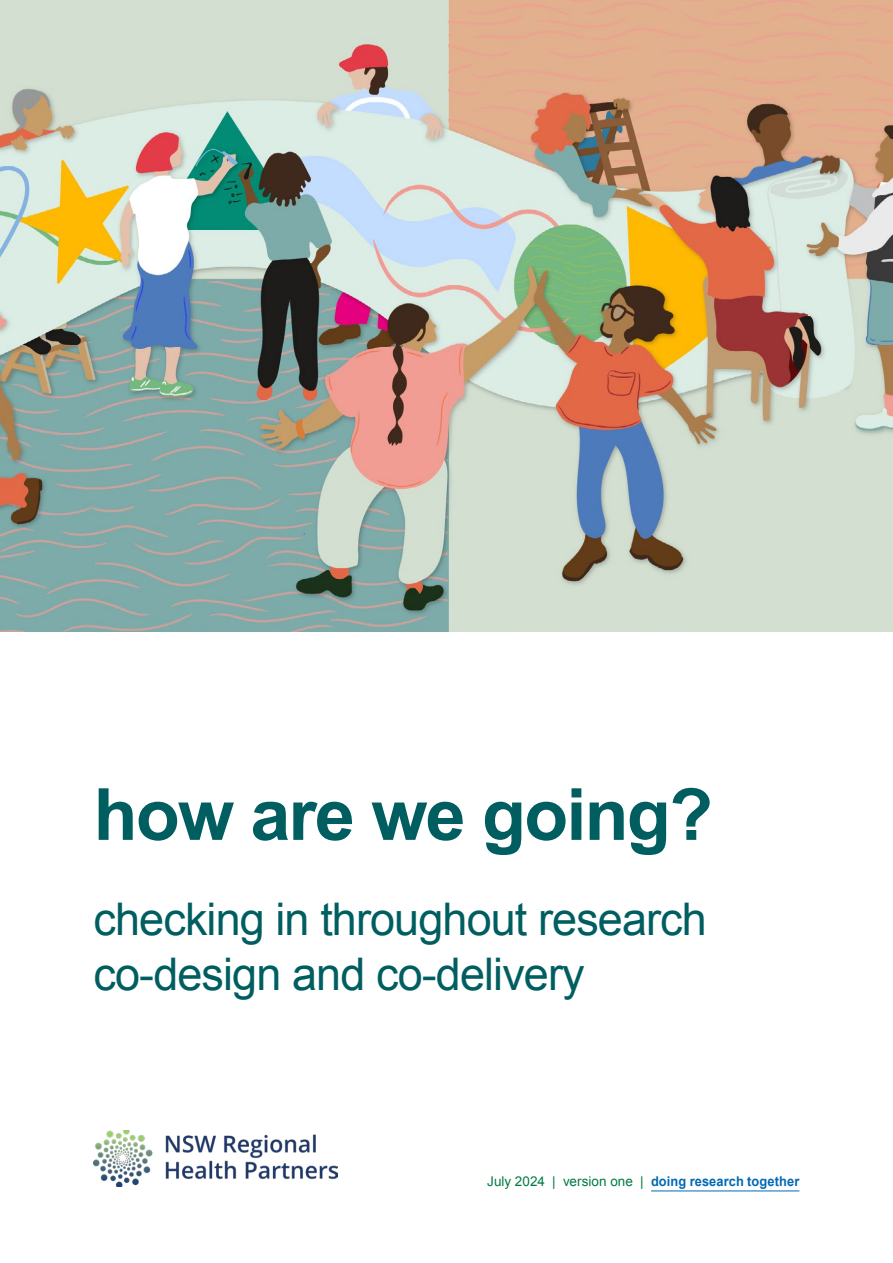
<style>
.page{position:relative;width:893px;height:1263px;background:#fff}
.page>*{position:absolute;margin:0;border:0;box-sizing:border-box;transform-origin:0 0}
.t1{font:700 72px "Arial";letter-spacing:-.025em;color:#015e60}
.t2{font:45px/55.5px "Arial";letter-spacing:-.02em;color:#015e60}
.t3{font:700 13.5px "Arial";letter-spacing:.01em;color:#006ab5;scale:.95 1}
.s1{font-weight:400;color:#007b42}
</style>
<div class="page">
<img style="left:0;top:0;width:893px;height:631px">
<img style="left:94px;top:1130px;width:244px;height:56px">
<hr style="left:651px;top:1190px;width:148px;height:1px;background:#006ab5">
<h1 class="t1" style="left:94px;top:767px;width:621px">how are we going?</h1>
<p class="t2" style="left:94px;top:892px;width:615px">checking in throughout research co-design and co-delivery</p>
<p class="t3" style="left:487px;top:1173px;width:330px"><span class="s1">July 2024 | version one |</span> doing research together</p>
</div>
